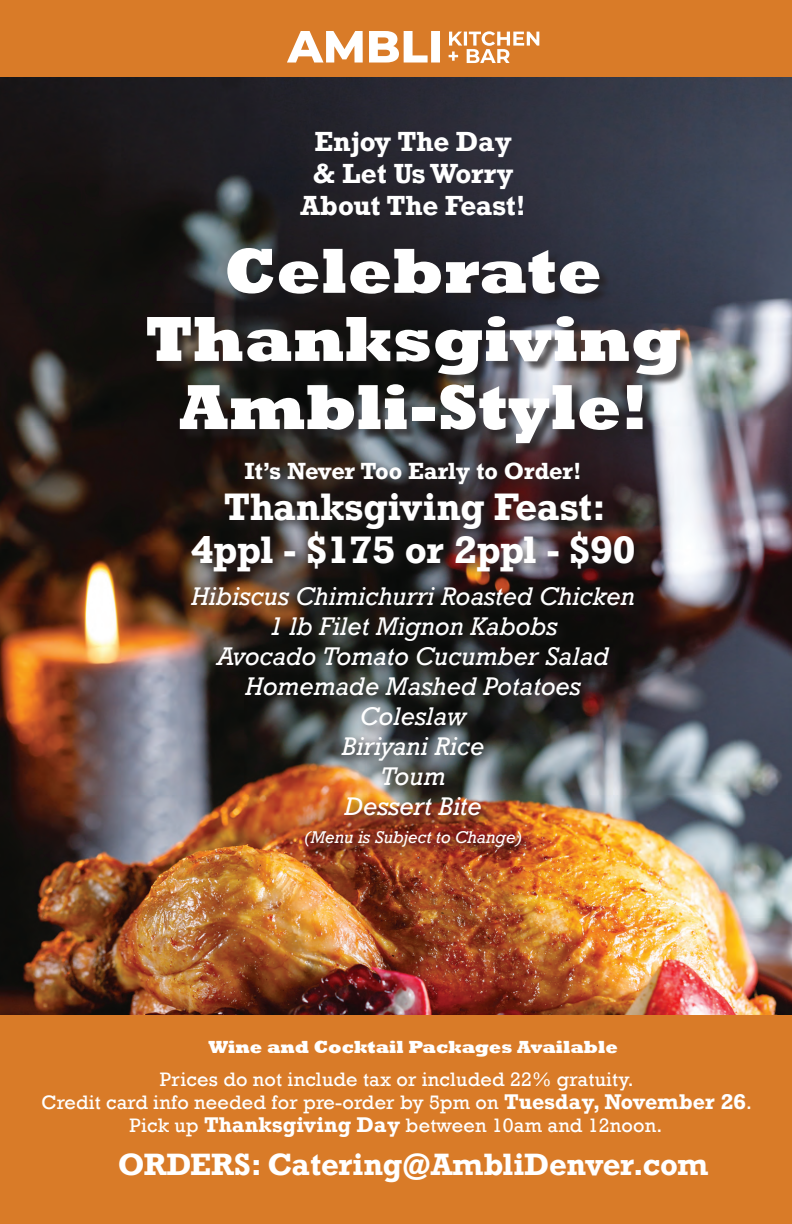
<style>
.page{position:relative;width:792px;height:1224px;background:#fff}
.page>*{position:absolute;margin:0;border:0;box-sizing:border-box;transform-origin:0 0}
.t1{font:800 64.7px/68.1px "Rockwell";color:#fff;text-align:center}
.t2{font:700 36px/43px "Rockwell";color:#fff;text-align:center}
.t3{font:700 29px "Rockwell";color:#fff}
.t4{font:700 26px/32px "Rockwell";color:#fff;text-align:center}
.t5{font:italic 24px/30px "Rockwell";color:#fff;text-align:center}
.t6{font:700 22px "Rockwell";letter-spacing:-.01em;color:#fff}
.t7{font:20px/23px "Rockwell";letter-spacing:.01em;color:#fff;text-align:center}
.t8{font:800 18px "Rockwell";color:#fff}
.t9{font:italic 16px "Rockwell";color:#fff}
.s1{font-weight:700}
</style>
<div class="page">
<img style="left:0;top:76px;width:792px;height:940px">
<div style="left:0;top:0;width:792px;height:76px;background:#d97b28"></div>
<div style="left:149px;top:249px;width:543px;height:207px;background:#231f20;opacity:.75"></div>
<div style="left:188px;top:459px;width:460px;height:401px;background:#231f20;opacity:.75"></div>
<div style="left:0;top:1016px;width:792px;height:208px;background:#d97b28"></div>
<svg style="left:449px;top:31px;width:91px;height:32px"></svg>
<svg style="left:287px;top:31px;width:153px;height:32px"></svg>
<h3 class="t4" style="left:301px;top:125px;width:227px">Enjoy The Day &amp; Let Us Worry<br>About The Feast!</h3>
<h1 class="t1" style="left:145px;top:238px;width:539px">Celebrate<br>Thanksgiving<br>Ambli-Style!</h1>
<p class="t6" style="left:245px;top:456px;width:338px">It’s Never Too Early to Order!</p>
<h2 class="t2" style="left:191px;top:485px;width:446px">Thanksgiving Feast:<br>4ppl - $175 or 2ppl - $90</h2>
<p class="t5" style="left:191px;top:581px;width:445px">Hibiscus Chimichurri Roasted Chicken<br>1 lb Filet Mignon Kabobs<br>Avocado Tomato Cucumber Salad<br>Homemade Mashed Potatoes<br>Coleslaw<br>Biriyani Rice<br>Toum<br>Dessert Bite</p>
<p class="t9" style="left:304px;top:827px;width:219px">(Menu is Subject to Change)</p>
<p class="t8" style="left:209px;top:1036px;width:411px">Wine and Cocktail Packages Available</p>
<p class="t7" style="left:41px;top:1068px;width:712px">Prices do not include tax or included 22% gratuity.<br>Credit card info needed for pre-order by 5pm on <span class="s1">Tuesday, November 26</span>.<br>Pick up <span class="s1">Thanksgiving Day</span> between 10am and 12noon.</p>
<h3 class="t3" style="left:118px;top:1146px;width:593px">ORDERS: Catering@AmbliDenver.com</h3>
</div>
